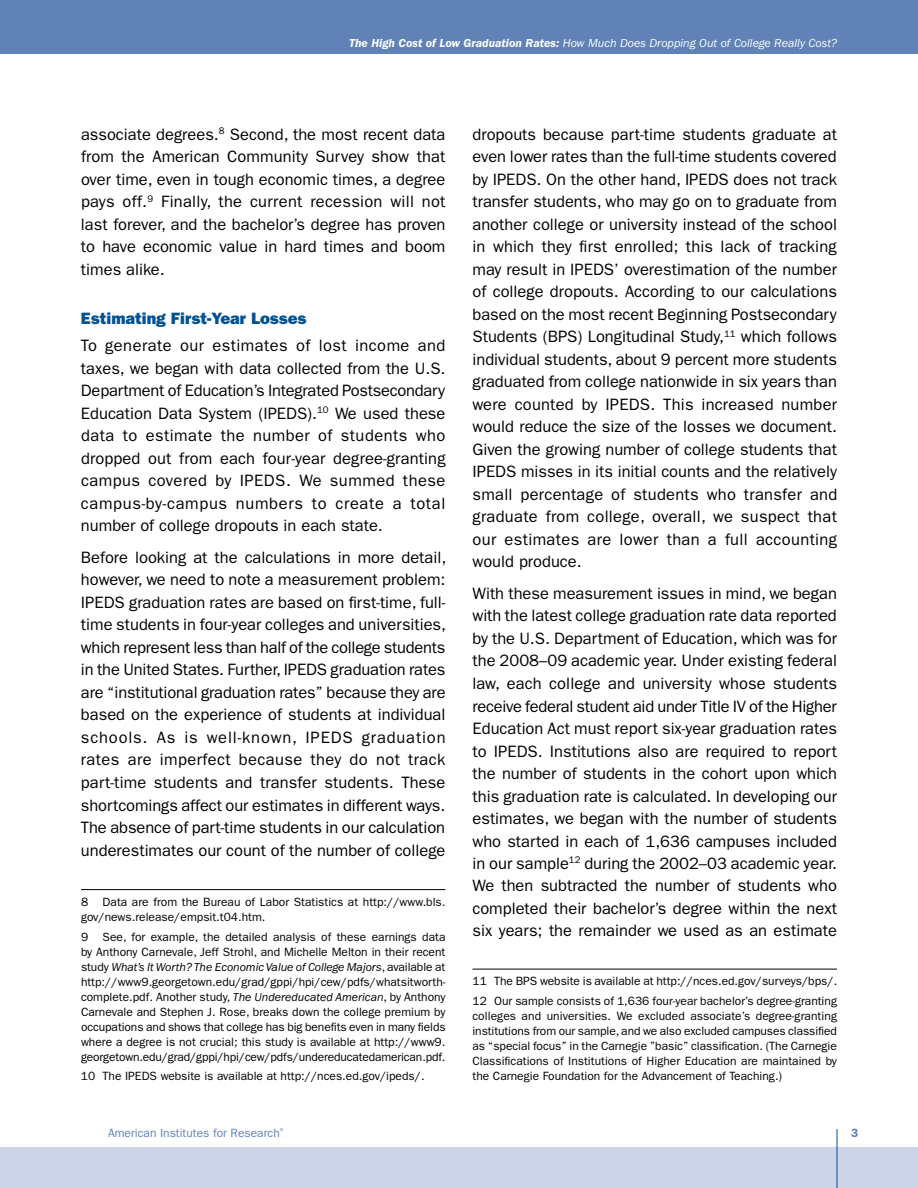
<style>
.page{position:relative;width:918px;height:1188px;background:#fff}
.page>*{position:absolute;margin:0;border:0;box-sizing:border-box;transform-origin:0 0}
.t1{font:16.5px/22.5px "ITC Franklin Gothic Std";color:#000}
.t2{font:16.5px "ITC Franklin Gothic Std Hvy";color:#005295}
.t3{font:12px/15px "ITC Franklin Gothic Std";color:#000}
.t4{font:italic 12px "ITC Franklin Gothic Std";color:#fff}
.t5{font:12px "ITC Franklin Gothic Std";color:#6082b6}
.t6{font:600 12px "ITC Franklin Gothic Std";color:#6082b6}
.s1{font-weight:600}
.s2{font-style:italic}
</style>
<div class="page">
<div style="left:0;top:1147px;width:918px;height:41px;background:#ccd4e8"></div>
<hr style="left:837px;top:1129px;width:1px;height:59px;background:#005295">
<div style="left:0;top:0;width:918px;height:54px;background:#6082b6"></div>
<hr style="left:472px;top:969px;width:365px;height:1px;background:#000">
<hr style="left:81px;top:889px;width:365px;height:1px;background:#000">
<p class="t4" style="left:349px;top:36px;width:489px"><span class="s1">The High Cost of Low Graduation Rates:</span> How Much Does Dropping Out of College Really Cost?</p>
<p class="t1" style="left:81px;top:123px;width:366px;text-align:justify">associate degrees. <sup>8</sup> Second, the most recent data from the American Community Survey show that over time, even in tough economic times, a degree pays off. <sup>9</sup> Finally, the current recession will not last forever, and the bachelor’s degree has proven to have economic value in hard times and boom times alike.</p>
<p class="t2" style="left:81px;top:309px;width:227px">Estimating First-Year Losses</p>
<p class="t1" style="left:81px;top:335px;width:366px">To generate our estimates of lost income and taxes, we began with data collected from the U. S.<br>Department of Education’s Integrated Postsecondary Education Data System (IPEDS). <sup>10</sup> We used these data to estimate the number of students who dropped out from each four-year degree-granting campus covered by IPEDS. We summed these campus-by-campus numbers to create a total number of college dropouts in each state.</p>
<p class="t1" style="left:81px;top:546px;width:367px">Before looking at the calculations in more detail, however, we need to note a measurement problem:<br>IPEDS graduation rates are based on first-time, full&shy;time students in four-year colleges and universities, which represent less than half of the college students in the United States. Further, IPEDS graduation rates are “institutional graduation rates” because they are based on the experience of students at individual schools. As is well-known, IPEDS graduation rates are imperfect because they do not track part-time students and transfer students. These shortcomings affect our estimates in different ways.<br>The absence of part-time students in our calculation underestimates our count of the number of college</p>
<p class="t3" style="left:81px;top:895px;width:364px">8 Data are from the Bureau of Labor Statistics at http://www. bls. gov/news. release/empsit.t04. htm.</p>
<p class="t3" style="left:81px;top:929px;width:366px">9 See, for example, the detailed analysis of these earnings data by Anthony Carnevale, Jeff Strohl, and Michelle Melton in their recent study <span class="s2">What’s It Worth? The Economic Value of College Majors</span>, available at http://www9. georgetown. edu/grad/gppi/hpi/cew/pdfs/whatsitworth&shy;complete. pdf. Another study, <span class="s2">The Undereducated American</span>, by Anthony Carnevale and Stephen J. Rose, breaks down the college premium by occupations and shows that college has big benefits even in many fields where a degree is not crucial; this study is available at http://www9. georgetown. edu/grad/gppi/hpi/cew/pdfs/undereducatedamerican. pdf.</p>
<p class="t3" style="left:81px;top:1069px;width:343px">10 The IPEDS website is available at http://nces.ed.gov/ipeds/.</p>
<p class="t1" style="left:472px;top:123px;width:366px">dropouts because part-time students graduate at even lower rates than the full-time students covered by IPEDS. On the other hand, IPEDS does not track transfer students, who may go on to graduate from another college or university instead of the school in which they first enrolled; this lack of tracking may result in IPEDS’ overestimation of the number of college dropouts. According to our calculations based on the most recent Beginning Postsecondary Students (BPS) Longitudinal Study,<sup>11</sup> which follows individual students, about 9 percent more students graduated from college nationwide in six years than were counted by IPEDS. This increased number would reduce the size of the losses we document.<br>Given the growing number of college students that IPEDS misses in its initial counts and the relatively small percentage of students who transfer and graduate from college, overall, we suspect that our estimates are lower than a full accounting would produce.</p>
<p class="t1" style="left:472px;top:582px;width:366px">With these measurement issues in mind, we began with the latest college graduation rate data reported by the U.S. Department of Education, which was for the 2008–09 academic year. Under existing federal law, each college and university whose students receive federal student aid under Title IV of the Higher Education Act must report six-year graduation rates to IPEDS. Institutions also are required to report the number of students in the cohort upon which this graduation rate is calculated. In developing our estimates, we began with the number of students who started in each of 1,636 campuses included in our sample<sup>12</sup> during the 2002–03 academic year.<br>We then subtracted the number of students who completed their bachelor’s degree within the next six years; the remainder we used as an estimate</p>
<p class="t3" style="left:472px;top:972px;width:366px;line-height:19.5px">11 The BPS website is available at http://nces. ed.gov/surveys/bps/.<br>12 Our sample consists of 1,636 four-year bachelor’s degree-granting</p>
<p class="t3" style="left:472px;top:1009px;width:366px;text-align:justify">colleges and universities. We excluded associate’s degree-granting institutions from our sample, and we also excluded campuses classified as “special focus” in the Carnegie ”basic” classification. (The Carnegie Classifications of Institutions of Higher Education are maintained by the Carnegie Foundation for the Advancement of Teaching. )</p>
<p class="t5" style="left:108px;top:1126px;width:179px">American Institutes for Research<sup>®</sup></p>
<p class="t6" style="left:851px;top:1126px;width:9px">3</p>
</div>
